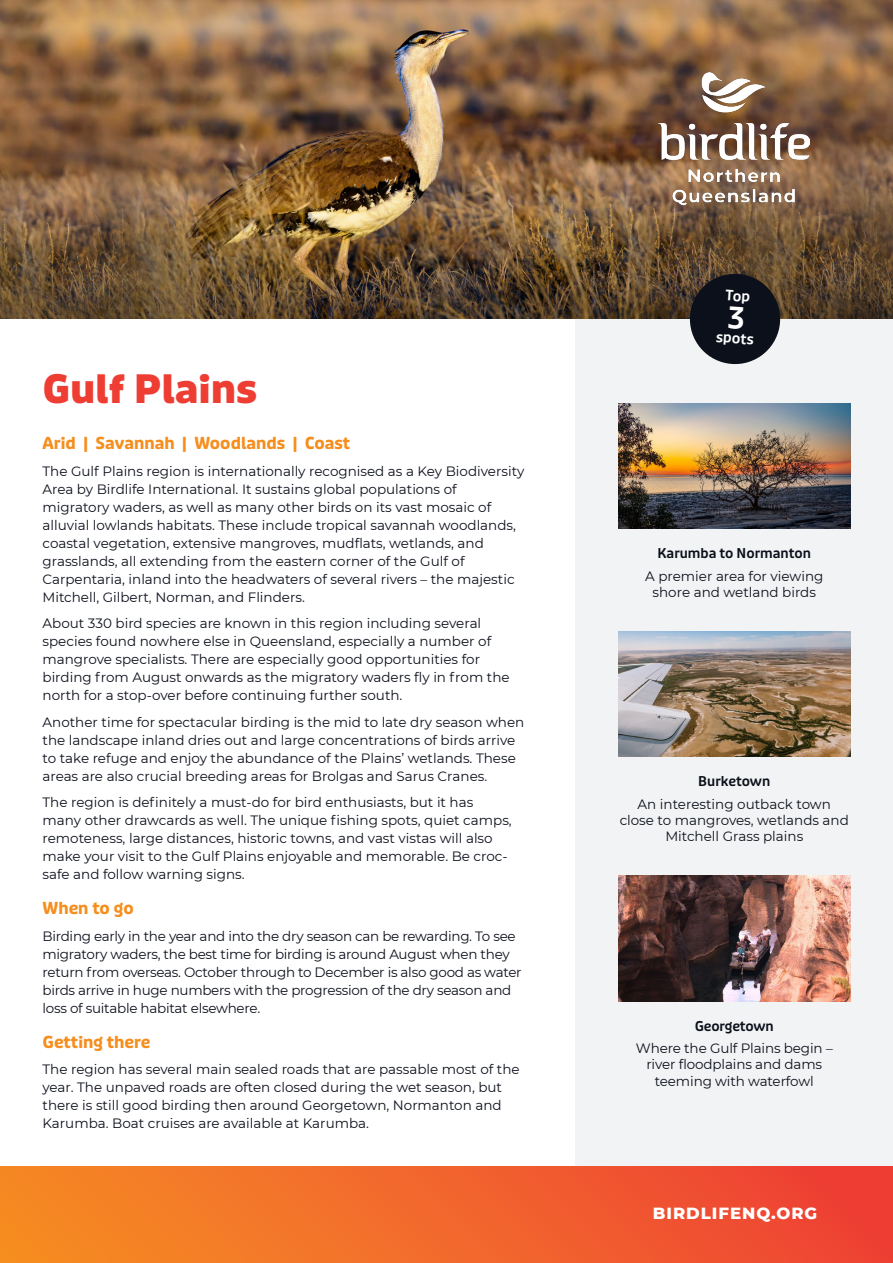
<style>
.page{position:relative;width:893px;height:1263px;background:#fff}
.page>*{position:absolute;margin:0;border:0;box-sizing:border-box;transform-origin:0 0}
.t1{font:800 39px "Puffin Display";letter-spacing:.01em;color:#ee3e34}
.t2{font:700 16.5px "Puffin Display";color:#f68e1e}
.t3{font:800 16.5px "Montserrat";letter-spacing:.06em;color:#fff}
.t4{font:600 14.25px "Puffin Display";color:#fff}
.t5{font:13.5px/18px "Montserrat";color:#0c101b}
.t6{font:13.5px/18px "Montserrat";letter-spacing:-.02em;color:#0c101b}
.t7{font:600 13.5px "Puffin Display";color:#0c101b}
</style>
<div class="page">
<div style="left:576px;top:319px;width:317px;height:944px;background:#f2f3f4"></div>
<img style="left:0;top:0;width:893px;height:319px">
<div style="left:0;top:1166px;width:893px;height:97px;background:linear-gradient(to right,#f68d23,#ee3e35)"></div>
<img style="left:618px;top:403px;width:232px;height:126px">
<img style="left:618px;top:631px;width:232px;height:126px">
<img style="left:618px;top:876px;width:232px;height:125px">
<img style="left:659px;top:72px;width:151px;height:135px">
<svg style="left:684px;top:268px;width:102px;height:96px;background:#3e3c3e"></svg>
<p class="t1" style="left:43px;top:366px;width:216px">Gulf Plains</p>
<p class="t2" style="left:43px;top:433px;width:309px">Arid | Savannah | Woodlands | Coast</p>
<p class="t5" style="left:43px;top:461px;width:483px">The Gulf Plains region is internationally recognised as a Key Biodiversity Area by Birdlife International. It sustains global populations of migratory waders, as well as many other birds on its vast mosaic of alluvial lowlands habitats. These include tropical savannah woodlands, coastal vegetation, extensive mangroves, mudflats, wetlands, and grasslands, all extending from the eastern corner of the Gulf of Carpentaria, inland into the headwaters of several rivers – the majestic Mitchell, Gilbert, Norman, and Flinders.</p>
<p class="t5" style="left:43px;top:614px;width:469px">About 330 bird species are known in this region including several species found nowhere else in Queensland, especially a number of mangrove specialists. There are especially good opportunities for birding from August onwards as the migratory waders fly in from the north for a stop-over before continuing further south.</p>
<p class="t5" style="left:43px;top:712px;width:483px">Another time for spectacular birding is the mid to late dry season when the landscape inland dries out and large concentrations of birds arrive to take refuge and enjoy the abundance of the Plains’ wetlands. These areas are also crucial breeding areas for Brolgas and Sarus Cranes.</p>
<p class="t5" style="left:43px;top:793px;width:471px">The region is definitely a must-do for bird enthusiasts, but it has many other drawcards as well. The unique fishing spots, quiet camps, remoteness, large distances, historic towns, and vast vistas will also make your visit to the Gulf Plains enjoyable and memorable. Be croc&shy;safe and follow warning signs.</p>
<p class="t2" style="left:43px;top:898px;width:93px">When to go</p>
<p class="t6" style="left:43px;top:926px;width:481px">Birding early in the year and into the dry season can be rewarding. To see migratory waders, the best time for birding is around August when they return from overseas. October through to December is also good as water birds arrive in huge numbers with the progression of the dry season and loss of suitable habitat elsewhere.</p>
<p class="t2" style="left:43px;top:1032px;width:109px">Getting there</p>
<p class="t5" style="left:43px;top:1060px;width:479px">The region has several main sealed roads that are passable most of the year. The unpaved roads are often closed during the wet season, but there is still good birding then around Georgetown, Normanton and Karumba. Boat cruises are available at Karumba.</p>
<p class="t4" style="left:717px;top:328px;width:39px;rotate:4deg">spots</p>
<p class="t7" style="left:658px;top:545px;width:155px">Karumba to Normanton</p>
<p class="t5" style="left:645px;top:567px;width:180px;line-height:16.2px;text-align:center">A premier area for viewing shore and wetland birds</p>
<p class="t7" style="left:698px;top:773px;width:74px">Burketown</p>
<p class="t5" style="left:620px;top:795px;width:231px;line-height:16.2px;text-align:center">An interesting outback town close to mangroves, wetlands and<br>Mitchell Grass plains</p>
<p class="t7" style="left:695px;top:1018px;width:81px">Georgetown</p>
<p class="t5" style="left:636px;top:1040px;width:198px;line-height:16.2px;text-align:center">Where the Gulf Plains begin – river floodplains and dams teeming with waterfowl</p>
<p class="t3" style="left:653px;top:1201px;width:166px">BIRDLIFENQ.ORG</p>
</div>
